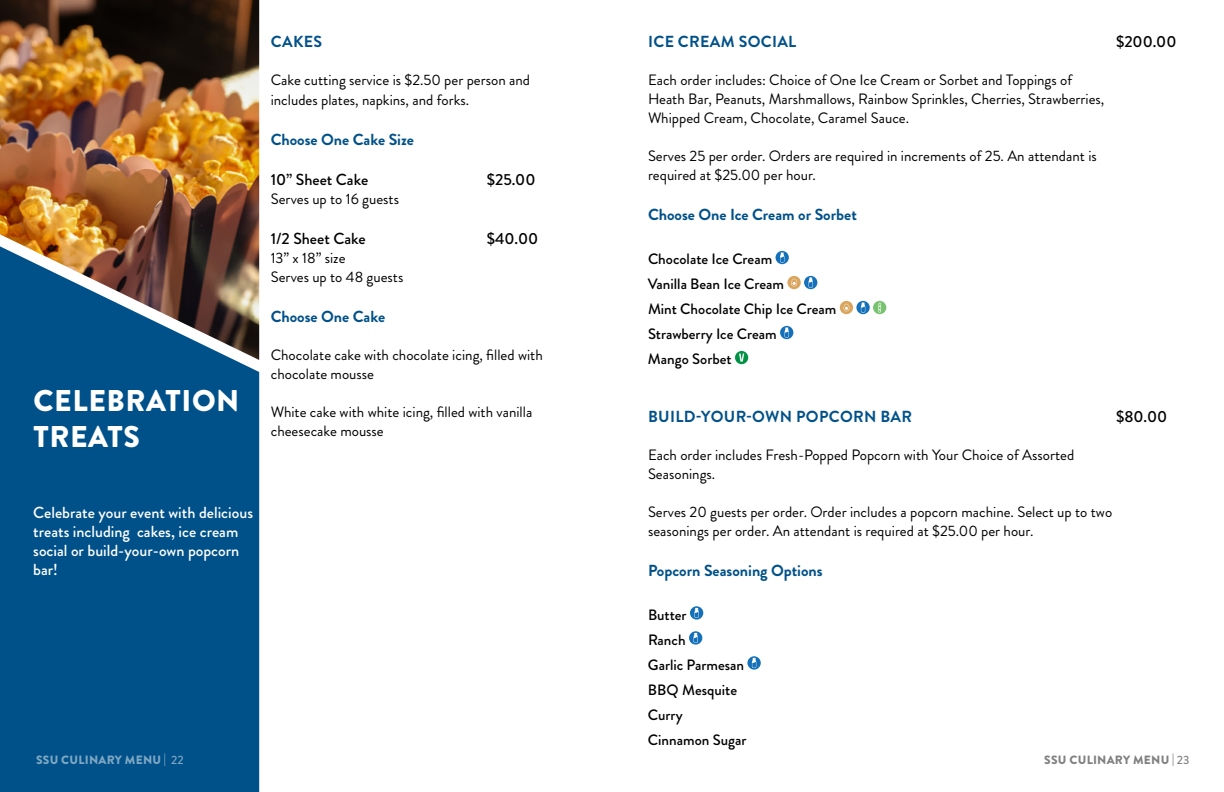
<style>
.page{position:relative;width:1224px;height:792px;background:#fff}
.page>*{position:absolute;margin:0;border:0;box-sizing:border-box;transform-origin:0 0}
.t1{font:900 30px/36px "Brandon Grotesque";letter-spacing:.02em;color:#fff}
.t2{font:500 16px/19.2px "Brandon Grotesque";color:#fff}
.t3{font:700 16px "Brandon Grotesque";color:#005189}
.t4{font:500 16px "Brandon Grotesque";color:#000}
.t5{font:700 16px "Brandon Grotesque";letter-spacing:.02em;color:#005189}
.t6{font:15px/19px "Brandon Grotesque";color:#000}
.t7{font:500 15px/25px "Brandon Grotesque";color:#000}
.t8{font:900 12px "Brandon Grotesque";letter-spacing:.02em;color:#000}
.t9{font:900 12px "Brandon Grotesque";letter-spacing:.02em;color:#fff}
.s1{font-weight:500}
</style>
<div class="page">
<img style="left:0;top:0;width:259px;height:246px">
<svg style="left:0;top:246px;width:259px;height:546px;background:#0f5383"></svg>
<svg style="left:776px;top:251px;width:13px;height:13px"></svg>
<svg style="left:780px;top:252px;width:4px;height:11px"></svg>
<div style="left:787px;top:276px;width:14px;height:13px;background:#daa55c;border-radius:50%"></div>
<svg style="left:791px;top:279px;width:6px;height:7px"></svg>
<svg style="left:804px;top:276px;width:13px;height:13px"></svg>
<svg style="left:809px;top:277px;width:4px;height:11px"></svg>
<svg style="left:840px;top:301px;width:13px;height:13px"></svg>
<svg style="left:843px;top:304px;width:7px;height:7px"></svg>
<svg style="left:856px;top:301px;width:14px;height:13px"></svg>
<svg style="left:861px;top:302px;width:4px;height:11px"></svg>
<div style="left:873px;top:301px;width:13px;height:13px;background:#78c370;border-radius:50%"></div>
<svg style="left:878px;top:302px;width:3px;height:11px"></svg>
<svg style="left:780px;top:326px;width:13px;height:13px"></svg>
<svg style="left:785px;top:327px;width:4px;height:11px"></svg>
<svg style="left:735px;top:351px;width:13px;height:13px"></svg>
<svg style="left:739px;top:354px;width:5px;height:8px"></svg>
<svg style="left:690px;top:606px;width:13px;height:14px"></svg>
<svg style="left:694px;top:608px;width:5px;height:10px"></svg>
<svg style="left:689px;top:631px;width:13px;height:14px"></svg>
<svg style="left:693px;top:633px;width:5px;height:10px"></svg>
<svg style="left:747px;top:656px;width:14px;height:14px"></svg>
<svg style="left:752px;top:658px;width:4px;height:10px"></svg>
<h1 class="t1" style="left:33px;top:383px;width:207px">CELEBRATION<br>TREATS</h1>
<p class="t3" style="left:271px;top:31px;width:53px">CAKES</p>
<p class="t6" style="left:271px;top:71px;width:261px">Cake cutting service is $2.50 per person and includes plates, napkins, and forks.</p>
<p class="t3" style="left:271px;top:128px;width:145px">Choose One Cake Size</p>
<p class="t4" style="left:271px;top:168px;width:99px">10” Sheet Cake</p>
<p class="t4" style="left:487px;top:168px;width:50px">$25.00</p>
<p class="t6" style="left:271px;top:189px;width:130px">Serves up to 16 guests</p>
<p class="t4" style="left:271px;top:227px;width:97px">1/2 Sheet Cake</p>
<p class="t4" style="left:487px;top:227px;width:53px">$40.00</p>
<p class="t6" style="left:271px;top:248px;width:134px">13” x 18” size<br>Serves up to 48 guests</p>
<p class="t3" style="left:271px;top:305px;width:116px">Choose One Cake</p>
<p class="t6" style="left:271px;top:345px;width:274px">Chocolate cake with chocolate icing, filled with chocolate mousse</p>
<p class="t6" style="left:271px;top:402px;width:263px">White cake with white icing, filled with vanilla cheesecake mousse</p>
<p class="t2" style="left:33px;top:503px;width:221px">Celebrate your event with delicious treats including cakes, ice cream social or build-your-own popcorn bar!</p>
<p class="t9" style="left:36px;top:752px;width:149px">SSU CULINARY MENU | <span class="s1">22</span></p>
<p class="t5" style="left:648px;top:31px;width:150px">ICE CREAM SOCIAL</p>
<p class="t4" style="left:1116px;top:31px;width:62px">$200.00</p>
<p class="t6" style="left:648px;top:71px;width:458px">Each order includes: Choice of One Ice Cream or Sorbet and Toppings of<br>Heath Bar, Peanuts, Marshmallows, Rainbow Sprinkles, Cherries, Strawberries,<br>Whipped Cream, Chocolate, Caramel Sauce.</p>
<p class="t6" style="left:648px;top:147px;width:450px">Serves 25 per order. Orders are required in increments of 25. An attendant is required at $25.00 per hour.</p>
<p class="t3" style="left:648px;top:204px;width:210px">Choose One Ice Cream or Sorbet</p>
<p class="t7" style="left:648px;top:247px;width:190px">Chocolate Ice Cream<br>Vanilla Bean Ice Cream<br>Mint Chocolate Chip Ice Cream<br>Strawberry Ice Cream<br>Mango Sorbet</p>
<p class="t5" style="left:648px;top:405px;width:266px">BUILD-YOUR-OWN POPCORN BAR</p>
<p class="t4" style="left:1116px;top:405px;width:53px">$80.00</p>
<p class="t6" style="left:648px;top:445px;width:428px">Each order includes Fresh-Popped Popcorn with Your Choice of Assorted<br>Seasonings.</p>
<p class="t6" style="left:648px;top:502px;width:466px">Serves 20 guests per order. Order includes a popcorn machine. Select up to two seasonings per order. An attendant is required at $25.00 per hour.</p>
<p class="t3" style="left:648px;top:559px;width:176px">Popcorn Seasoning Options</p>
<p class="t7" style="left:648px;top:602px;width:100px">Butter<br>Ranch<br>Garlic Parmesan<br>BBQ Mesquite<br>Curry<br>Cinnamon Sugar</p>
<p class="t8" style="left:1044px;top:752px;width:147px">SSU CULINARY MENU | <span class="s1">23</span></p>
</div>
